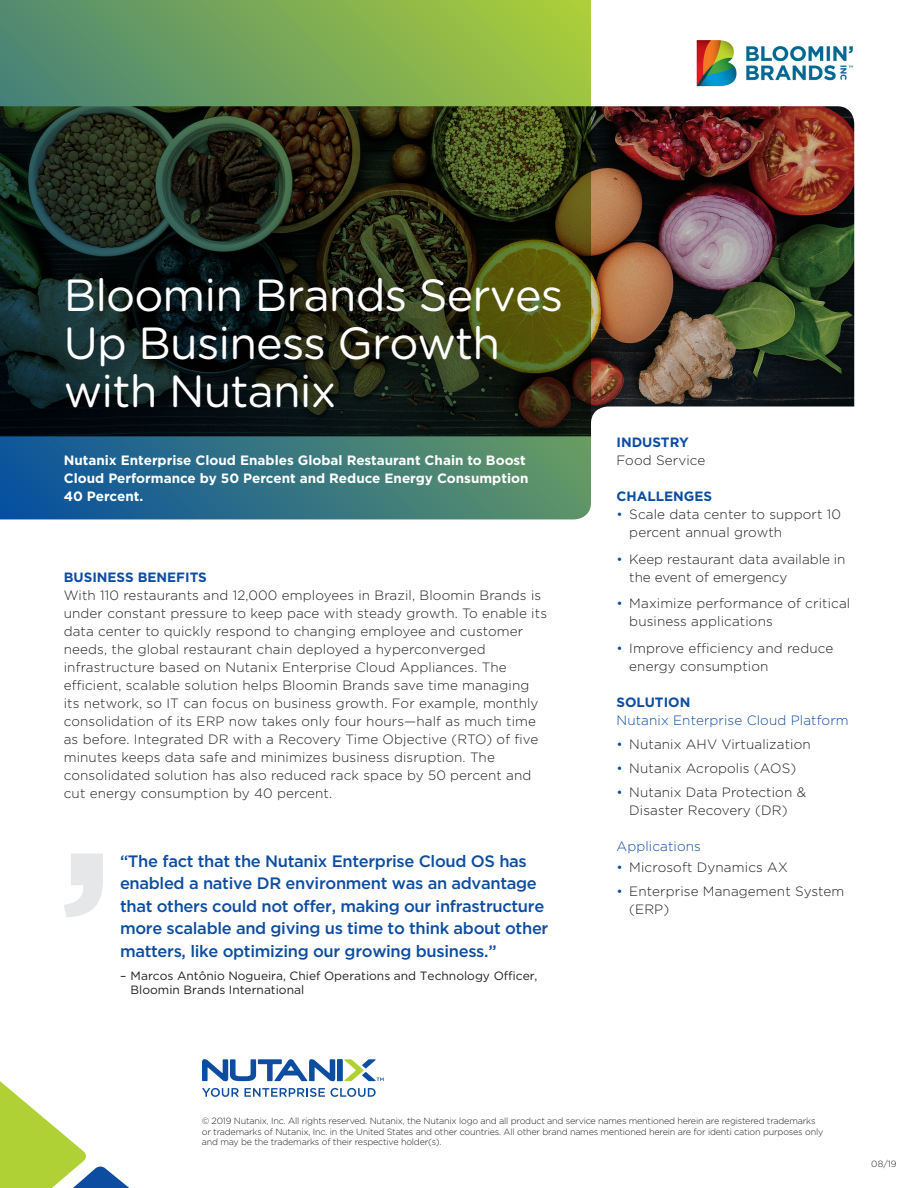
<style>
.page{position:relative;width:918px;height:1188px;background:#fff}
.page>*{position:absolute;margin:0;border:0;box-sizing:border-box;transform-origin:0 0}
.TitleSub{font:45px/48px "Gotham Rounded";letter-spacing:-.02em;color:#fff}
.BodyTextBeforeBullet{font:500 16.5px/22.5px "Gotham";letter-spacing:-.02em;color:#0d4da1}
.WhiteText{font:300 13.5px/18px "Gotham";letter-spacing:.01em;color:#231f20}
.WhiteText-2{font:700 13.5px/18px "Gotham";color:#fff}
.t1{font:300 13.5px "Gotham";letter-spacing:.01em;color:#0d4da1}
.SIDEBAR_-_Bullet_Poi{font:700 13.5px "Gotham";color:#0d4da1}
.WhiteText-3{font:700 13.5px "Gotham";color:#0d4da1}
.SIDEBAR_-_Bullet_Poi-2{font:300 13.5px "Gotham";letter-spacing:.01em;color:#231f20}
.BodyTextBeforeBullet-2{font:12px/14.4px "Gotham";color:#231f20}
.t2{font:300 9px/10.5px "Gotham";letter-spacing:-.02em;color:#231f20}
.s1{color:#0d4da1}
</style>
<div class="page">
<img style="left:591px;top:106px;width:263px;height:301px">
<svg style="left:0;top:0;width:591px;height:519px;background:#364e35"></svg>
<svg style="left:0;top:1059px;width:384px;height:129px"></svg>
<svg style="left:64px;top:853px;width:39px;height:64px"></svg>
<img style="left:696px;top:40px;width:157px;height:47px">
<p class="TitleSub" style="left:64px;top:269px;width:501px">Bloomin Brands Serves<br>Up Business Growth with Nutanix</p>
<p class="WhiteText-2" style="left:64px;top:451px;width:466px">Nutanix Enterprise Cloud Enables Global Restaurant Chain to Boost<br>Cloud Performance by 50 Percent and Reduce Energy Consumption<br>40 Percent.</p>
<p class="WhiteText-3" style="left:64px;top:568px;width:145px">BUSINESS BENEFITS</p>
<p class="WhiteText" style="left:64px;top:586px;width:485px">With 110 restaurants and 12,000 employees in Brazil, Bloomin Brands is under constant pressure to keep pace with steady growth. To enable its data center to quickly respond to changing employee and customer needs, the global restaurant chain deployed a hyperconverged infrastructure based on Nutanix Enterprise Cloud Appliances. The efficient, scalable solution helps Bloomin Brands save time managing its network, so IT can focus on business growth. For example, monthly consolidation of its ERP now takes only four hours—half as much time as before. Integrated DR with a Recovery Time Objective (RTO) of five minutes keeps data safe and minimizes business disruption. The consolidated solution has also reduced rack space by 50 percent and cut energy consumption by 40 percent.</p>
<p class="BodyTextBeforeBullet" style="left:120px;top:849px;width:430px">“The fact that the Nutanix Enterprise Cloud OS has enabled a native DR environment was an advantage that others could not offer, making our infrastructure more scalable and giving us time to think about other matters, like optimizing our growing business.”</p>
<p class="BodyTextBeforeBullet-2" style="left:131px;top:968px;width:408px;text-indent:-11px">– Marcos Antônio Nogueira, Chief Operations and Technology Officer,<br>Bloomin Brands International</p>
<p class="SIDEBAR_-_Bullet_Poi" style="left:617px;top:434px;width:74px">INDUSTRY</p>
<p class="SIDEBAR_-_Bullet_Poi-2" style="left:617px;top:452px;width:90px">Food Service</p>
<p class="SIDEBAR_-_Bullet_Poi" style="left:617px;top:488px;width:97px">CHALLENGES</p>
<p class="WhiteText" style="left:629px;top:505px;width:213px;text-indent:-13px"><span class="s1">•</span> Scale data center to support 10 percent annual growth</p>
<p class="WhiteText" style="left:629px;top:550px;width:218px;text-indent:-13px"><span class="s1">•</span> Keep restaurant data available in the event of emergency</p>
<p class="WhiteText" style="left:629px;top:594px;width:223px;text-indent:-13px"><span class="s1">•</span> Maximize performance of critical business applications</p>
<p class="WhiteText" style="left:629px;top:639px;width:206px;text-indent:-13px"><span class="s1">•</span> Improve efficiency and reduce energy consumption</p>
<p class="SIDEBAR_-_Bullet_Poi" style="left:617px;top:694px;width:75px">SOLUTION</p>
<p class="t1" style="left:617px;top:712px;width:234px">Nutanix Enterprise Cloud Platform</p>
<p class="WhiteText" style="left:617px;top:735px;width:196px"><span class="s1">•</span> Nutanix AHV Virtualization</p>
<p class="WhiteText" style="left:617px;top:759px;width:181px"><span class="s1">•</span> Nutanix Acropolis (AOS)</p>
<p class="WhiteText" style="left:617px;top:783px;width:191px;text-align:center"><span class="s1">•</span> Nutanix Data Protection &amp;<br>Disaster Recovery (DR)</p>
<p class="t1" style="left:617px;top:838px;width:86px">Applications</p>
<p class="WhiteText" style="left:617px;top:858px;width:173px"><span class="s1">•</span> Microsoft Dynamics AX</p>
<p class="WhiteText" style="left:629px;top:882px;width:217px;text-indent:-13px"><span class="s1">•</span> Enterprise Management System (ERP)</p>
<p class="t2" style="left:202px;top:1116px;width:623px">© 2019 Nutanix, Inc. All rights reserved. Nutanix, the Nutanix logo and all product and service names mentioned herein are registered trademarks or trademarks of Nutanix, Inc. in the United States and other countries. All other brand names mentioned herein are for identi cation purposes only and may be the trademarks of their respective holder(s).</p>
<p class="t2" style="left:871px;top:1158px;width:27px">08/19</p>
</div>
